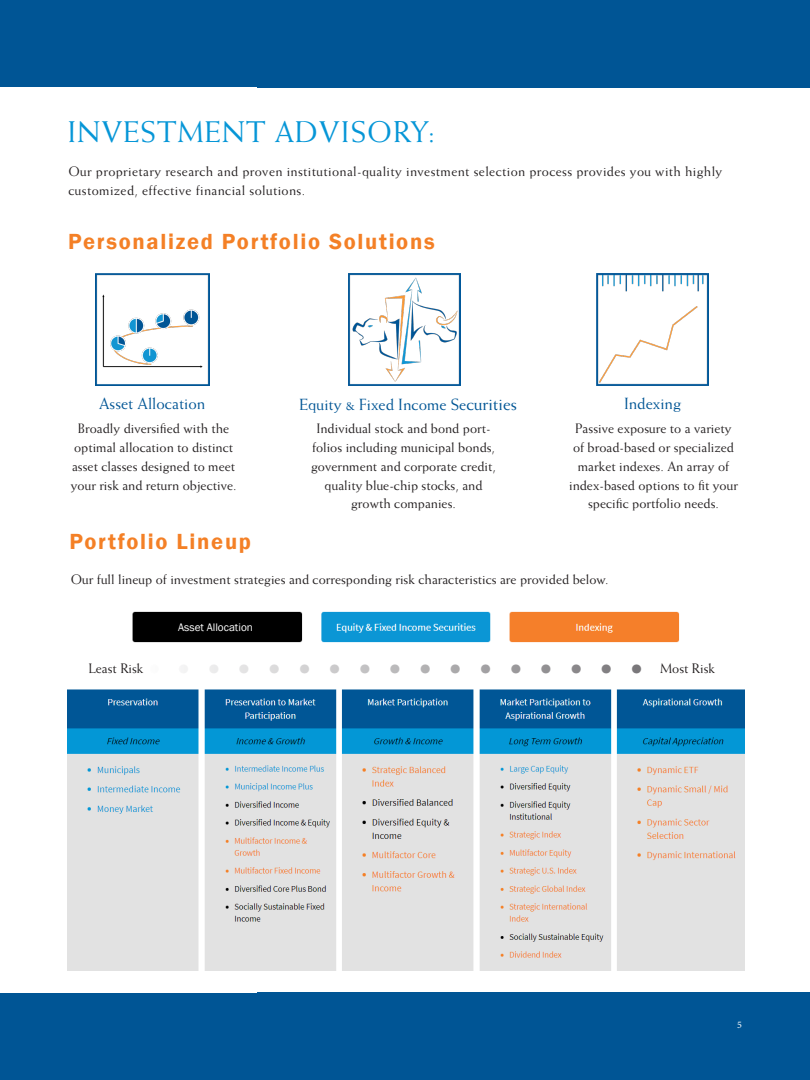
<style>
.page{position:relative;width:810px;height:1080px;background:#fff}
.page>*{position:absolute;margin:0;border:0;box-sizing:border-box;transform-origin:0 0}
.t1{font:30px "Weiss Std";letter-spacing:.03em;color:#0696d7}
.t2{font:26.25px "Weiss Std";color:#787679}
.t3{font:600 22.5px "Franklin Gothic";letter-spacing:.075em;color:#f48026}
.t4{font:16.25px "Weiss Std";color:#005595}
.t5{font:13.75px/18.8px "Weiss Std";color:#231f20;text-align:center}
.t6{font:13.75px/18.8px "Weiss Std";letter-spacing:.025em;color:#231f20}
.t7{font:11.25px "Franklin Gothic";color:#fff}
.t8{font:10px "Minion Pro";color:#fff}
.s1{font-size:17.5px}
</style>
<div class="page">
<div style="left:0;top:37px;width:603px;height:50px;background:#005595"></div>
<div style="left:257px;top:0;width:553px;height:87px;background:#005595"></div>
<div style="left:0;top:0;width:810px;height:39px;background:#005595"></div>
<div style="left:0;top:1031px;width:602px;height:49px;background:#005595"></div>
<div style="left:257px;top:993px;width:553px;height:87px;background:#005595"></div>
<div style="left:0;top:993px;width:810px;height:39px;background:#005595"></div>
<img style="left:349px;top:273px;width:112px;height:113px">
<img style="left:96px;top:273px;width:113px;height:113px">
<img style="left:596px;top:273px;width:113px;height:113px">
<img style="left:132px;top:611px;width:548px;height:32px">
<div style="left:149px;top:614px;width:144px;height:26px;background:#000"></div>
<img style="left:67px;top:690px;width:677px;height:281px">
<p class="t1" style="left:68px;top:115px;width:369px">INVESTMENT ADVISORY:</p>
<p class="t6" style="left:68px;top:162px;width:655px">Our proprietary research and proven institutional-quality investment selection process provides you with highly customized, effective financial solutions.</p>
<p class="t3" style="left:68px;top:228px;width:368px">Personalized Portfolio Solutions</p>
<p class="t4" style="left:99px;top:394px;width:108px">Asset Allocation</p>
<p class="t4" style="left:299px;top:395px;width:219px">Equity &amp; Fixed Income Se<span class="s1">curities</span></p>
<p class="t4" style="left:624px;top:394px;width:59px">Indexing</p>
<p class="t5" style="left:71px;top:419px;width:167px">Broadly diversified with the optimal allocation to distinct asset classes designed to meet your risk and return objective.</p>
<p class="t5" style="left:311px;top:419px;width:186px">Individual stock and bond port&shy;folios including municipal bonds, government and corporate credit, quality blue-chip stocks, and growth companies.</p>
<p class="t5" style="left:569px;top:419px;width:170px">Passive exposure to a variety of broad-based or specialized market indexes. An array of index-based options to fit your specific portfolio needs.</p>
<p class="t3" style="left:70px;top:527px;width:183px">Portfolio Lineup</p>
<p class="t5" style="left:71px;top:570px;width:539px">Our full lineup of investment strategies and corresponding risk characteristics are provided below.</p>
<p class="t7" style="left:178px;top:620px;width:76px">Asset Allocation</p>
<p class="t2" style="left:88px;top:654px;width:556px"><sup>Least</sup> <sup>Risk</sup>•••••••••••••••••</p>
<p class="t5" style="left:660px;top:659px;width:57px">Most Risk</p>
<p class="t8" style="left:737px;top:1018px;width:6px">5</p>
</div>
